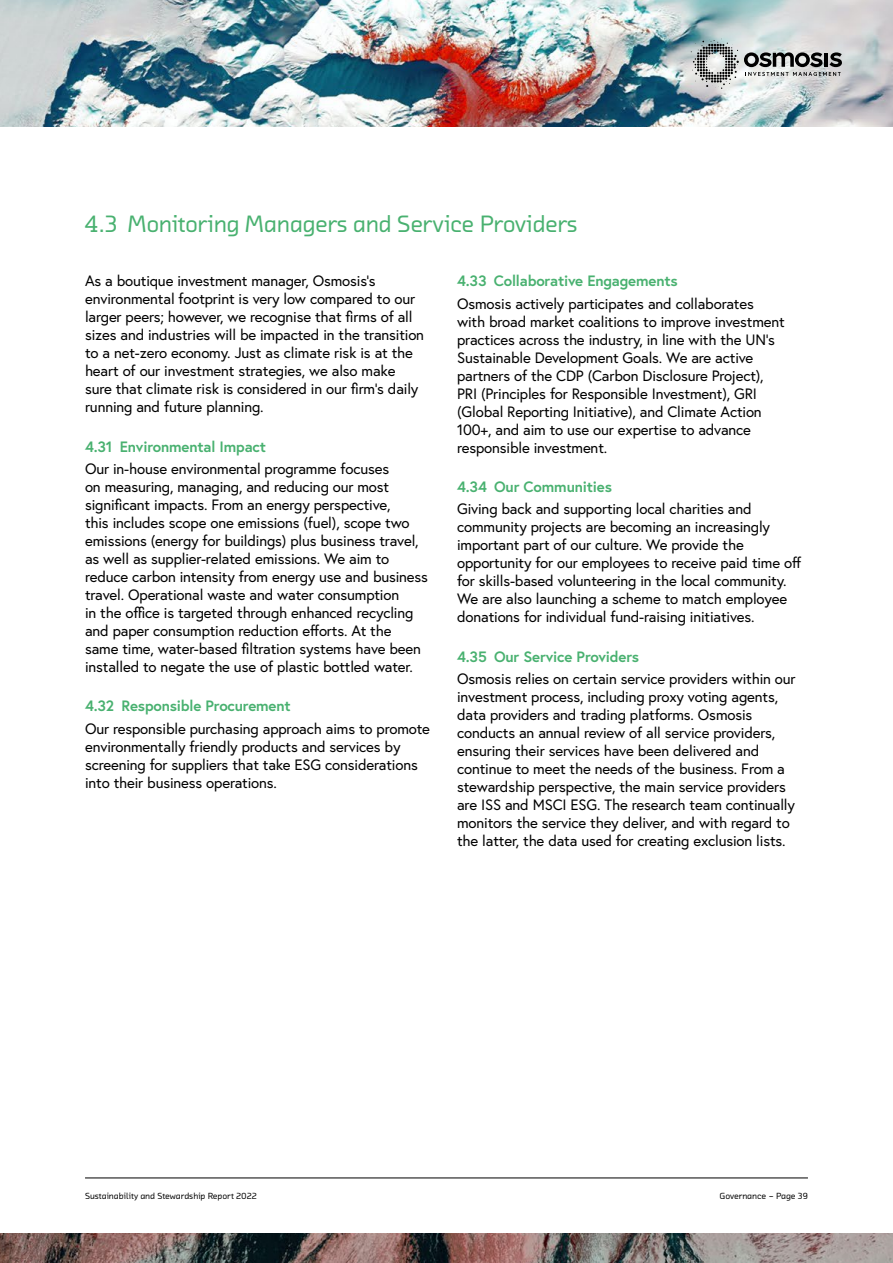
<style>
.page{position:relative;width:893px;height:1263px;background:#fff}
.page>*{position:absolute;margin:0;border:0;box-sizing:border-box;transform-origin:0 0}
.t1{font:500 24px "Chambers Sans Pro";letter-spacing:-.02em;color:#49b170}
.t2{font:15px/18px "Europa";letter-spacing:-.01em;color:#000}
.t3{font:700 15px "Europa";letter-spacing:-.01em;color:#49b170}
.t4{font:500 9px "Chambers Sans Pro";color:#000}
</style>
<div class="page">
<img style="left:0;top:0;width:893px;height:1263px">
<div style="left:0;top:128px;width:893px;height:1105px;background:#fff"></div>
<svg style="left:691px;top:39px;width:151px;height:50px;background:#b1b5b4"></svg>
<hr style="left:85px;top:1177px;width:723px;height:1px;background:#000">
<h1 class="t1" style="left:85px;top:209px;width:494px">4.3 Monitoring Managers and Service Providers</h1>
<p class="t2" style="left:85px;top:272px;width:341px">As a boutique investment manager, Osmosis’s environmental footprint is very low compared to our larger peers; however, we recognise that firms of all sizes and industries will be impacted in the transition to a net-zero economy. Just as climate risk is at the heart of our investment strategies, we also make sure that climate risk is considered in our firm’s daily running and future planning.</p>
<p class="t3" style="left:85px;top:436px;width:183px">4.31 Environmental Impact</p>
<p class="t2" style="left:85px;top:459px;width:345px">Our in-house environmental programme focuses<br>on measuring, managing, and reducing our most significant impacts. From an energy perspective,<br>this includes scope one emissions (fuel), scope two emissions (energy for buildings) plus business travel, as well as supplier-related emissions. We aim to reduce carbon intensity from energy use and business travel. Operational waste and water consumption<br>in the office is targeted through enhanced recycling and paper consumption reduction efforts. At the same time, water-based filtration systems have been installed to negate the use of plastic bottled water.</p>
<p class="t3" style="left:85px;top:696px;width:207px">4.32 Responsible Procurement</p>
<p class="t2" style="left:85px;top:719px;width:347px">Our responsible purchasing approach aims to promote environmentally friendly products and services by screening for suppliers that take ESG considerations into their business operations.</p>
<p class="t3" style="left:457px;top:271px;width:222px">4.33 Collaborative Engagements</p>
<p class="t2" style="left:457px;top:294px;width:329px">Osmosis actively participates and collaborates with broad market coalitions to improve investment practices across the industry, in line with the UN’s Sustainable Development Goals. We are active partners of the CDP (Carbon Disclosure Project), PRI (Principles for Responsible Investment), GRI (Global Reporting Initiative), and Climate Action 100+, and aim to use our expertise to advance responsible investment.</p>
<p class="t3" style="left:457px;top:476px;width:156px">4.34 Our Communities</p>
<p class="t2" style="left:457px;top:500px;width:346px">Giving back and supporting local charities and community projects are becoming an increasingly important part of our culture. We provide the opportunity for our employees to receive paid time off for skills-based volunteering in the local community.<br>We are also launching a scheme to match employee donations for individual fund-raising initiatives.</p>
<p class="t3" style="left:457px;top:646px;width:183px">4.35 Our Service Providers</p>
<p class="t2" style="left:457px;top:669px;width:340px">Osmosis relies on certain service providers within our investment process, including proxy voting agents, data providers and trading platforms. Osmosis conducts an annual review of all service providers, ensuring their services have been delivered and continue to meet the needs of the business. From a stewardship perspective, the main service providers are ISS and MSCI ESG. The research team continually monitors the service they deliver, and with regard to the latter, the data used for creating exclusion lists.</p>
<p class="t4" style="left:85px;top:1190px;width:173px">Sustainability and Stewardship Report 2022</p>
<p class="t4" style="left:719px;top:1190px;width:90px">Governance – Page 39</p>
</div>
